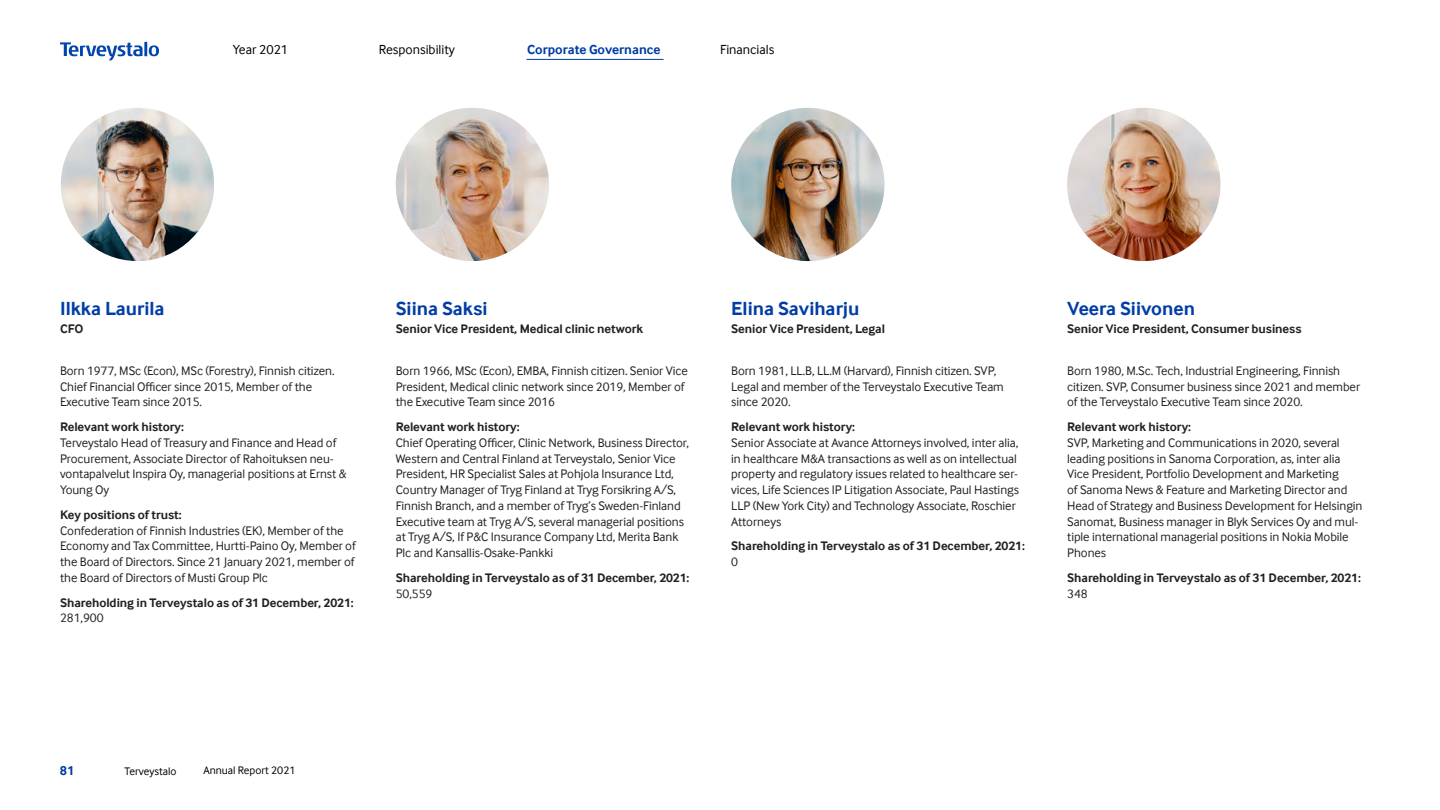
<style>
.page{position:relative;width:1440px;height:810px;background:#fff}
.page>*{position:absolute;margin:0;border:0;box-sizing:border-box;transform-origin:0 0}
.t1{font:700 19.5px "Inter Face";color:#003da6}
.t2{font:13.5px "Inter Face";color:#000}
.t3{font:700 13.5px "Inter Face";color:#003da6}
.t4{font:12.75px/15.8px "Inter Face";letter-spacing:-.005em;color:#212322}
.t5{font:700 12.75px "Inter Face";letter-spacing:-.005em;color:#212322}
.t6{font:11.25px "Inter Face";color:#000}
</style>
<div class="page">
<img style="left:61px;top:108px;width:153px;height:153px;border-radius:77px">
<img style="left:396px;top:108px;width:153px;height:153px;border-radius:77px">
<img style="left:731px;top:108px;width:153px;height:153px;border-radius:77px">
<img style="left:1067px;top:108px;width:153px;height:153px;border-radius:77px">
<hr style="left:144px;top:42px;width:3px;height:14px;background:#0046ad">
<svg style="left:149px;top:45px;width:10px;height:11px"></svg>
<svg style="left:60px;top:42px;width:83px;height:18px"></svg>
<hr style="left:527px;top:59px;width:137px;height:1px;background:#003da6">
<p class="t2" style="left:233px;top:42px;width:57px">Year 2021</p>
<p class="t2" style="left:379px;top:42px;width:78px">Responsibility</p>
<p class="t3" style="left:527px;top:42px;width:135px">Corporate Governance</p>
<p class="t2" style="left:720px;top:42px;width:56px">Financials</p>
<h1 class="t1" style="left:60px;top:297px;width:106px">Ilkka Laurila</h1>
<p class="t5" style="left:60px;top:321px;width:25px">CFO</p>
<p class="t4" style="left:60px;top:363px;width:276px">Born 1977, MSc (Econ), MSc (Forestry), Finnish citizen.<br>Chief Financial Officer since 2015, Member of the<br>Executive Team since 2015.</p>
<p class="t5" style="left:60px;top:420px;width:125px">Relevant work history:</p>
<p class="t4" style="left:60px;top:435px;width:288px">Terveystalo Head of Treasury and Finance and Head of Procurement, Associate Director of Rahoituksen neu&shy;vontapalvelut Inspira Oy, managerial positions at Ernst &amp; Young Oy</p>
<p class="t5" style="left:60px;top:507px;width:123px">Key positions of trust:</p>
<p class="t4" style="left:60px;top:523px;width:297px">Confederation of Finnish Industries (EK), Member of the Economy and Tax Committee, Hurtti-Paino Oy, Member of the Board of Directors. Since 21 January 2021, member of the Board of Directors of Musti Group Plc</p>
<p class="t5" style="left:60px;top:595px;width:295px">Shareholding in Terveystalo as of 31 December, 2021:</p>
<p class="t4" style="left:60px;top:610px;width:45px">281,900</p>
<h1 class="t1" style="left:396px;top:297px;width:93px">Siina Saksi</h1>
<p class="t5" style="left:396px;top:321px;width:249px">Senior Vice President, Medical clinic network</p>
<p class="t4" style="left:396px;top:363px;width:294px">Born 1966, MSc (Econ), EMBA, Finnish citizen. Senior Vice<br>President, Medical clinic network since 2019, Member of the Executive Team since 2016</p>
<p class="t5" style="left:396px;top:420px;width:125px">Relevant work history:</p>
<p class="t4" style="left:396px;top:435px;width:295px">Chief Operating Officer, Clinic Network, Business Director, Western and Central Finland at Terveystalo, Senior Vice President, HR Specialist Sales at Pohjola Insurance Ltd, Country Manager of Tryg Finland at Tryg Forsikring A/S, Finnish Branch, and a member of Tryg’s Sweden-Finland Executive team at Tryg A/S, several managerial positions at Tryg A/S, If P&amp;C Insurance Company Ltd, Merita Bank Plc and Kansallis-Osake-Pankki</p>
<p class="t5" style="left:396px;top:570px;width:295px">Shareholding in Terveystalo as of 31 December, 2021:</p>
<p class="t4" style="left:396px;top:586px;width:38px">50,559</p>
<h1 class="t1" style="left:731px;top:297px;width:130px">Elina Saviharju</h1>
<p class="t5" style="left:731px;top:321px;width:155px">Senior Vice President, Legal</p>
<p class="t4" style="left:731px;top:363px;width:274px">Born 1981, LL.B, LL.M (Harvard), Finnish citizen. SVP,<br>Legal and member of the Terveystalo Executive Team since 2020.</p>
<p class="t5" style="left:731px;top:420px;width:125px">Relevant work history:</p>
<p class="t4" style="left:731px;top:435px;width:289px">Senior Associate at Avance Attorneys involved, inter alia, in healthcare M&amp;A transactions as well as on intellectual property and regulatory issues related to healthcare ser&shy;vices, Life Sciences IP Litigation Associate, Paul Hastings LLP (New York City) and Technology Associate, Roschier Attorneys</p>
<p class="t5" style="left:731px;top:539px;width:295px">Shareholding in Terveystalo as of 31 December, 2021:</p>
<p class="t4" style="left:731px;top:554px;width:8px">0</p>
<h1 class="t1" style="left:1067px;top:297px;width:129px">Veera Siivonen</h1>
<p class="t5" style="left:1067px;top:321px;width:236px">Senior Vice President, Consumer business</p>
<p class="t4" style="left:1067px;top:363px;width:294px">Born 1980, M.Sc. Tech, Industrial Engineering, Finnish citizen. SVP, Consumer business since 2021 and member of the Terveystalo Executive Team since 2020.</p>
<p class="t5" style="left:1067px;top:420px;width:125px">Relevant work history:</p>
<p class="t4" style="left:1067px;top:435px;width:297px">SVP, Marketing and Communications in 2020, several leading positions in Sanoma Corporation, as, inter alia Vice President, Portfolio Development and Marketing<br>of Sanoma News &amp; Feature and Marketing Director and Head of Strategy and Business Development for Helsingin Sanomat, Business manager in Blyk Services Oy and mul&shy;tiple international managerial positions in Nokia Mobile Phones</p>
<p class="t5" style="left:1067px;top:570px;width:295px">Shareholding in Terveystalo as of 31 December, 2021:</p>
<p class="t4" style="left:1067px;top:586px;width:22px">348</p>
<p class="t3" style="left:60px;top:763px;width:16px">81</p>
<p class="t6" style="left:125px;top:764px;width:54px">Terveystalo</p>
<p class="t6" style="left:203px;top:764px;width:94px">Annual Report 2021</p>
</div>
